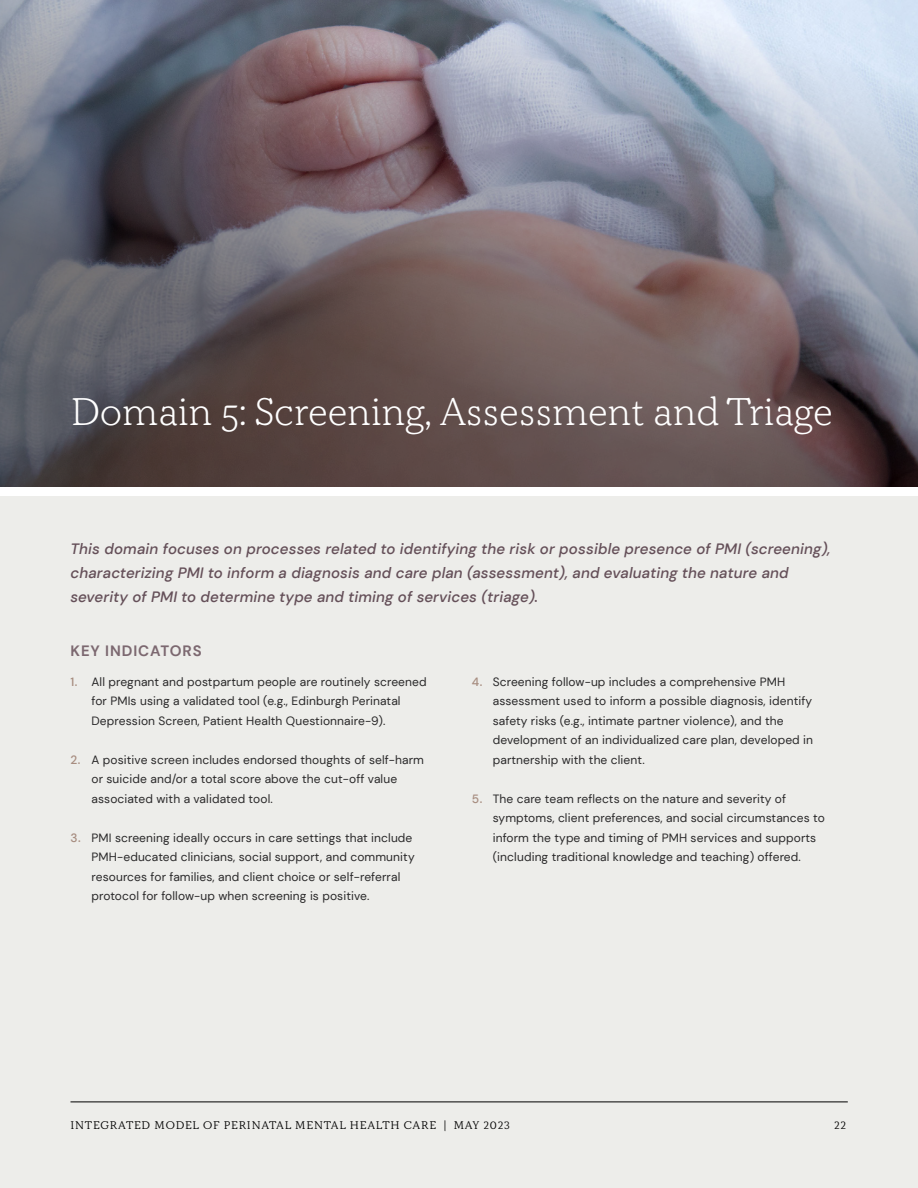
<style>
.page{position:relative;width:918px;height:1188px;background:#ededea}
.page>*{position:absolute;margin:0;border:0;box-sizing:border-box;transform-origin:0 0}
.t1{font:300 39px "Kopius";letter-spacing:-.02em;color:#fff}
.t2{font:italic 500 15px/24px "DM Sans";letter-spacing:.01em;color:#655059}
.t3{font:700 15px "DM Sans";letter-spacing:.06em;color:#7c6870}
.t4{font:12px/19.5px "DM Sans";letter-spacing:.01em;color:#292829}
.t5{font:11.25px "Kopius";letter-spacing:.07em;color:#000}
.s1{font-weight:500;color:#a78d80}
</style>
<div class="page">
<svg style="left:0;top:0;width:918px;height:487px;background:#777179"></svg>
<div style="left:0;top:487px;width:918px;height:9px;background:#fff"></div>
<hr style="left:70px;top:1102px;width:778px;height:1px;background:#000">
<h1 class="t1" style="left:70px;top:388px;width:764px">Domain 5: Screening, Assessment and Triage</h1>
<p class="t2" style="left:70px;top:537px;width:762px">This domain focuses on processes related to identifying the risk or possible presence of PMI (screening), characterizing PMI to inform a diagnosis and care plan (assessment), and evaluating the nature and severity of PMI to determine type and timing of services (triage).</p>
<p class="t3" style="left:70px;top:641px;width:133px">KEY INDICATORS</p>
<p class="t4" style="left:92px;top:672px;width:337px;text-indent:-21px"><span class="s1">1.</span> All pregnant and postpartum people are routinely screened for PMIs using a validated tool (e.g., Edinburgh Perinatal<br>Depression Screen, Patient Health Questionnaire-9).</p>
<p class="t4" style="left:92px;top:750px;width:334px;text-indent:-21px"><span class="s1">2.</span> A positive screen includes endorsed thoughts of self-harm or suicide and/or a total score above the cut-off value associated with a validated tool.</p>
<p class="t4" style="left:92px;top:828px;width:325px;text-indent:-21px"><span class="s1">3.</span> PMI screening ideally occurs in care settings that include PMH-educated clinicians, social support, and community resources for families, and client choice or self-referral protocol for follow-up when screening is positive.</p>
<p class="t4" style="left:493px;top:672px;width:322px;text-indent:-21px"><span class="s1">4.</span> Screening follow-up includes a comprehensive PMH assessment used to inform a possible diagnosis, identify safety risks (e.g., intimate partner violence), and the development of an individualized care plan, developed in partnership with the client.</p>
<p class="t4" style="left:493px;top:789px;width:334px;text-indent:-21px"><span class="s1">5.</span> The care team reflects on the nature and severity of symptoms, client preferences, and social circumstances to inform the type and timing of PMH services and supports (including traditional knowledge and teaching) offered.</p>
<p class="t5" style="left:70px;top:1118px;width:441px">INTEGRATED MODEL OF PERINATAL MENTAL HEALTH CARE | MAY 2023</p>
<p class="t5" style="left:834px;top:1118px;width:13px">22</p>
</div>
